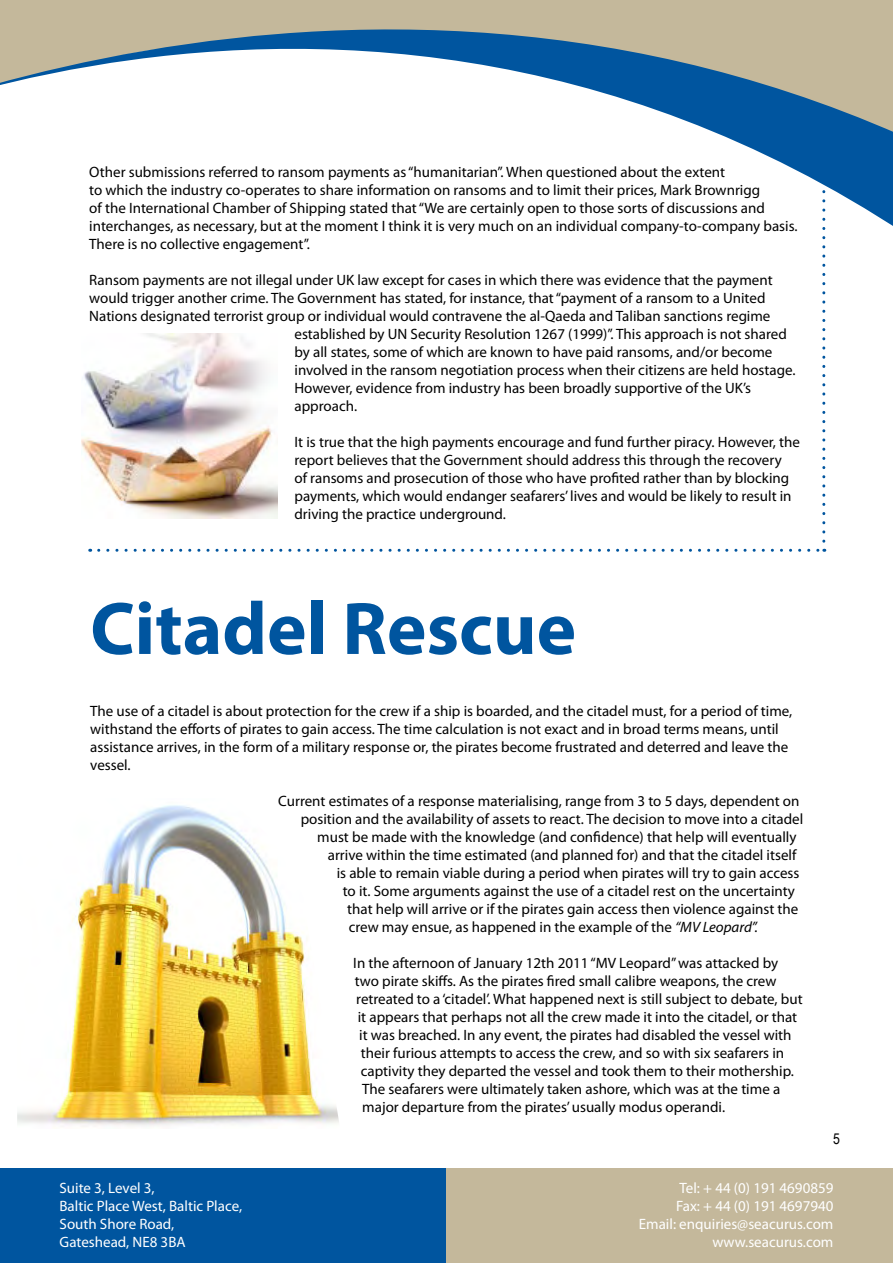
<style>
.page{position:relative;width:893px;height:1263px;background:#fff}
.page>*{position:absolute;margin:0;border:0;box-sizing:border-box;transform-origin:0 0}
.t1{font:700 75px "Myriad Pro";color:#00559f}
.t2{font:15px/18px "Myriad Pro";color:#000}
.t3{font:15px/18px "Myriad Pro";color:#fff}
.t4{font:15px "Arial Narrow";color:#000}
.s1{font-style:italic}
</style>
<div class="page">
<div style="left:0;top:1169px;width:446px;height:94px;background:#00559f"></div>
<div style="left:446px;top:1169px;width:447px;height:94px;background:#c4b89b"></div>
<svg style="left:0;top:0;width:893px;height:552px"></svg>
<img style="left:17px;top:805px;width:322px;height:322px">
<svg style="left:99px;top:549px;width:726px;height:3px"></svg>
<svg style="left:822px;top:124px;width:3px;height:417px"></svg>
<img style="left:81px;top:334px;width:196px;height:184px">
<p class="t2" style="left:89px;top:162px;width:710px">Other submissions referred to ransom payments as “humanitarian”. When questioned about the extent<br>to which the industry co-operates to share information on ransoms and to limit their prices, Mark Brownrigg<br>of the International Chamber of Shipping stated that “We are certainly open to those sorts of discussions and interchanges, as necessary, but at the moment I think it is very much on an individual company-to-company basis.<br>There is no collective engagement”.</p>
<p class="t2" style="left:89px;top:270px;width:685px">Ransom payments are not illegal under UK law except for cases in which there was evidence that the payment</p>
<p class="t2" style="left:89px;top:288px;width:678px">would trigger another crime. The Government has stated, for instance, that “payment of a ransom to a United</p>
<p class="t2" style="left:89px;top:306px;width:683px">Nations designated terrorist group or individual would contravene the al-Qaeda and Taliban sanctions regime</p>
<p class="t2" style="left:294px;top:324px;width:494px">established by UN Security Resolution 1267 (1999)”. This approach is not shared</p>
<p class="t2" style="left:294px;top:342px;width:479px">by all states, some of which are known to have paid ransoms, and/or become</p>
<p class="t2" style="left:294px;top:360px;width:502px">involved in the ransom negotiation process when their citizens are held hostage.</p>
<p class="t2" style="left:294px;top:378px;width:458px">However, evidence from industry has been broadly supportive of the UK’s</p>
<p class="t2" style="left:294px;top:396px;width:64px">approach.</p>
<p class="t2" style="left:294px;top:432px;width:507px">It is true that the high payments encourage and fund further piracy. However, the report believes that the Government should address this through the recovery<br>of ransoms and prosecution of those who have profited rather than by blocking payments, which would endanger seafarers’ lives and would be likely to result in driving the practice underground.</p>
<h1 class="t1" style="left:90px;top:580px;width:487px">Citadel Rescue</h1>
<p class="t2" style="left:90px;top:702px;width:704px">The use of a citadel is about protection for the crew if a ship is boarded, and the citadel must, for a period of time, withstand the efforts of pirates to gain access. The time calculation is not exact and in broad terms means, until assistance arrives, in the form of a military response or, the pirates become frustrated and deterred and leave the vessel.</p>
<p class="t2" style="left:278px;top:792px;width:523px">Current estimates of a response materialising, range from 3 to 5 days, dependent on</p>
<p class="t2" style="left:301px;top:810px;width:504px">position and the availability of assets to react. The decision to move into a citadel</p>
<p class="t2" style="left:317px;top:828px;width:481px">must be made with the knowledge (and confidence) that help will eventually</p>
<p class="t2" style="left:328px;top:846px;width:470px">arrive within the time estimated (and planned for) and that the citadel itself</p>
<p class="t2" style="left:337px;top:864px;width:464px">is able to remain viable during a period when pirates will try to gain access</p>
<p class="t2" style="left:343px;top:882px;width:454px">to it. Some arguments against the use of a citadel rest on the uncertainty</p>
<p class="t2" style="left:347px;top:900px;width:453px">that help will arrive or if the pirates gain access then violence against the</p>
<p class="t2" style="left:349px;top:918px;width:411px">crew may ensue, as happened in the example of the <span class="s1">“MV Leopard”.</span></p>
<p class="t2" style="left:353px;top:954px;width:426px">In the afternoon of January 12th 2011 “MV Leopard” was attacked by</p>
<p class="t2" style="left:355px;top:972px;width:423px">two pirate skiffs. As the pirates fired small calibre weapons, the crew</p>
<p class="t2" style="left:356px;top:990px;width:448px">retreated to a ‘citadel’. What happened next is still subject to debate, but</p>
<p class="t2" style="left:358px;top:1008px;width:441px">it appears that perhaps not all the crew made it into the citadel, or that</p>
<p class="t2" style="left:359px;top:1026px;width:434px">it was breached. In any event, the pirates had disabled the vessel with</p>
<p class="t2" style="left:361px;top:1044px;width:425px">their furious attempts to access the crew, and so with six seafarers in</p>
<p class="t2" style="left:361px;top:1062px;width:435px">captivity they departed the vessel and took them to their mothership.</p>
<p class="t2" style="left:362px;top:1080px;width:419px">The seafarers were ultimately taken ashore, which was at the time a</p>
<p class="t2" style="left:362px;top:1098px;width:364px">major departure from the pirates’ usually modus operandi.</p>
<p class="t4" style="left:833px;top:1127px;width:8px">5</p>
<p class="t3" style="left:60px;top:1179px;width:184px">Suite 3, Level 3,<br>Baltic Place West, Baltic Place,<br>South Shore Road,<br>Gateshead, NE8 3BA</p>
<p class="t3" style="left:639px;top:1179px;width:196px;text-align:right">Tel: + 44 (0) 191 4690859<br>Fax: + 44 (0) 191 4697940<br>Email: enquiries@seacurus.com www.seacurus.com</p>
</div>
